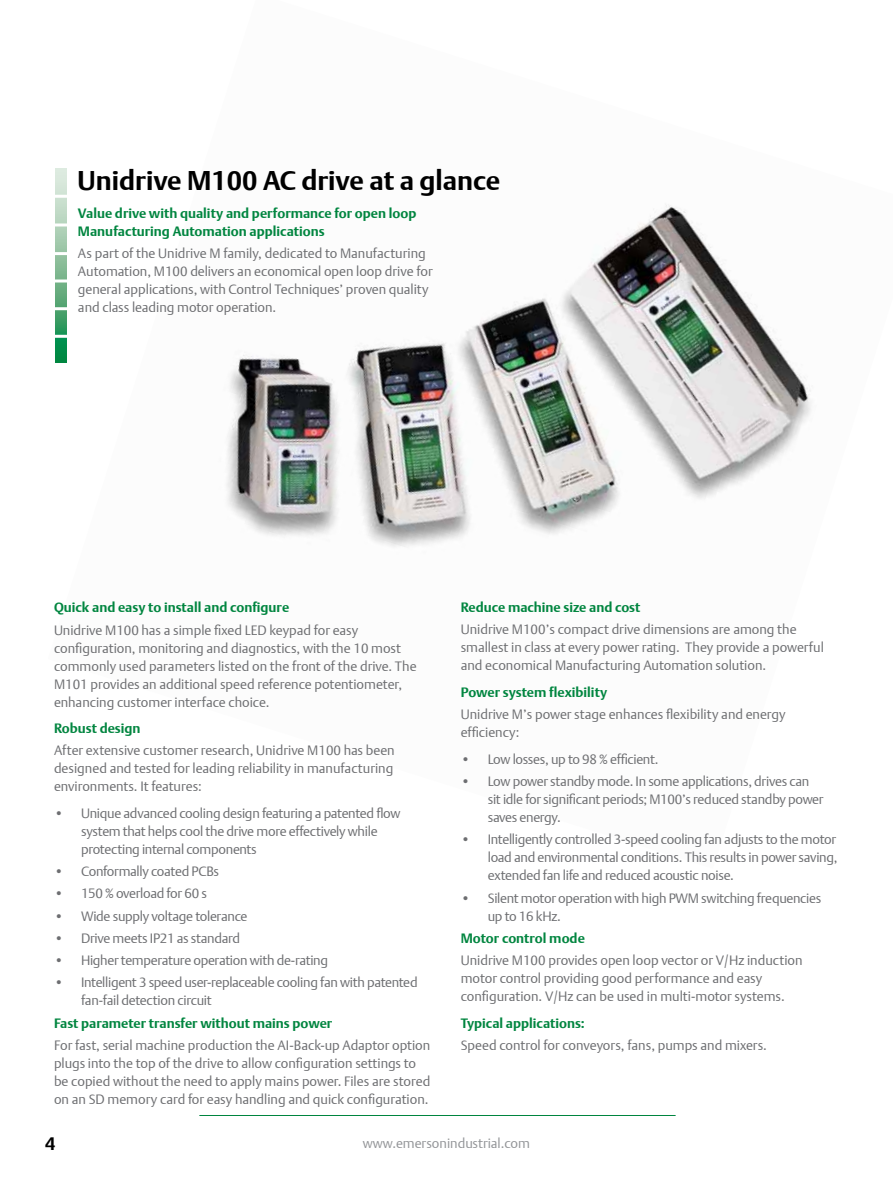
<style>
.page{position:relative;width:893px;height:1191px;background:#fff}
.page>*{position:absolute;margin:0;border:0;box-sizing:border-box;transform-origin:0 0}
.t1{font:700 27px "DTL Argo T";color:#000}
.t2{font:700 18px "DTL Argo T";color:#000}
.t3{font:13.5px/18px "DTL Argo T Light";letter-spacing:-.01em;color:#6d6e71}
.t4{font:700 13.5px/18px "DTL Argo T";color:#00853f}
.t5{font:13.5px "DTL Argo T Light";letter-spacing:-.03em;color:#6d6e71}
.t6{font:13.5px "DTL Argo T Light";color:#939598}
</style>
<div class="page">
<hr style="left:199px;top:1115px;width:477px;height:1px;background:#00853f">
<img style="left:55px;top:168px;width:756px;height:379px">
<svg style="left:55px;top:169px;width:11px;height:194px"></svg>
<hr style="left:52px;top:195px;width:20px;height:3px;background:#fff">
<hr style="left:52px;top:223px;width:20px;height:3px;background:#fff">
<hr style="left:54px;top:252px;width:14px;height:3px;background:#fff">
<hr style="left:48px;top:279px;width:25px;height:3px;background:#fff">
<hr style="left:50px;top:307px;width:21px;height:3px;background:#fff">
<hr style="left:48px;top:335px;width:30px;height:3px;background:#fff">
<h1 class="t1" style="left:78px;top:164px;width:424px">Unidrive M100 AC drive at a glance</h1>
<p class="t4" style="left:78px;top:204px;width:340px">Value drive with quality and performance for open loop<br>Manufacturing Automation applications</p>
<p class="t3" style="left:78px;top:244px;width:356px">As part of the Unidrive M family, dedicated to Manufacturing Automation, M100 delivers an economical open loop drive for general applications, with Control Techniques’ proven quality and class leading motor operation.</p>
<p class="t4" style="left:54px;top:598px;width:237px">Quick and easy to install and configure</p>
<p class="t3" style="left:54px;top:620px;width:364px">Unidrive M100 has a simple fixed LED keypad for easy configuration, monitoring and diagnostics, with the 10 most commonly used parameters listed on the front of the drive. The M101 provides an additional speed reference potentiometer, enhancing customer interface choice.</p>
<p class="t4" style="left:54px;top:719px;width:88px">Robust design</p>
<p class="t3" style="left:54px;top:741px;width:342px;text-align:justify">After extensive customer research, Unidrive M100 has been designed and tested for leading reliability in manufacturing environments. It features:</p>
<p class="t3" style="left:81px;top:804px;width:321px;text-indent:-27px">• Unique advanced cooling design featuring a patented flow system that helps cool the drive more effectively while protecting internal components</p>
<p class="t3" style="left:54px;top:862px;width:166px">• Conformally coated PCBs</p>
<p class="t3" style="left:54px;top:884px;width:154px">• 150 % overload for 60 s</p>
<p class="t3" style="left:54px;top:906px;width:195px">• Wide supply voltage tolerance</p>
<p class="t3" style="left:54px;top:929px;width:188px">• Drive meets IP21 as standard</p>
<p class="t3" style="left:54px;top:951px;width:276px">• Higher temperature operation with de-rating</p>
<p class="t3" style="left:81px;top:973px;width:338px;text-indent:-27px">• Intelligent 3 speed user-replaceable cooling fan with patented fan-fail detection circuit</p>
<p class="t4" style="left:54px;top:1013px;width:280px">Fast parameter transfer without mains power</p>
<p class="t3" style="left:54px;top:1036px;width:378px">For fast, serial machine production the AI-Back-up Adaptor option plugs into the top of the drive to allow configuration settings to be copied without the need to apply mains power. Files are stored on an SD memory card for easy handling and quick configuration.</p>
<p class="t4" style="left:461px;top:598px;width:181px">Reduce machine size and cost</p>
<p class="t3" style="left:461px;top:620px;width:365px">Unidrive M100’s compact drive dimensions are among the smallest in class at every power rating. They provide a powerful and economical Manufacturing Automation solution.</p>
<p class="t4" style="left:461px;top:683px;width:148px">Power system flexibility</p>
<p class="t3" style="left:461px;top:705px;width:326px">Unidrive M’s power stage enhances flexibility and energy efficiency:</p>
<p class="t5" style="left:461px;top:751px;width:199px">• Low losses, up to 98 % efficient.</p>
<p class="t3" style="left:488px;top:772px;width:337px;text-indent:-27px">• Low power standby mode. In some applications, drives can sit idle for significant periods; M100’s reduced standby power saves energy.</p>
<p class="t3" style="left:488px;top:830px;width:351px;text-align:justify;text-indent:-27px">• Intelligently controlled 3-speed cooling fan adjusts to the motor load and environmental conditions. This results in power saving, extended fan life and reduced acoustic noise.</p>
<p class="t3" style="left:488px;top:888px;width:335px;text-indent:-27px">• Silent motor operation with high PWM switching frequencies up to 16 kHz.</p>
<p class="t4" style="left:461px;top:929px;width:126px">Motor control mode</p>
<p class="t3" style="left:461px;top:951px;width:343px">Unidrive M100 provides open loop vector or V/Hz induction motor control providing good performance and easy configuration. V/Hz can be used in multi-motor systems.</p>
<p class="t4" style="left:461px;top:1013px;width:126px">Typical applications:</p>
<p class="t3" style="left:461px;top:1036px;width:308px">Speed control for conveyors, fans, pumps and mixers.</p>
<h2 class="t2" style="left:45px;top:1132px;width:12px">4</h2>
<p class="t6" style="left:363px;top:1135px;width:168px">www.emersonindustrial.com</p>
</div>
